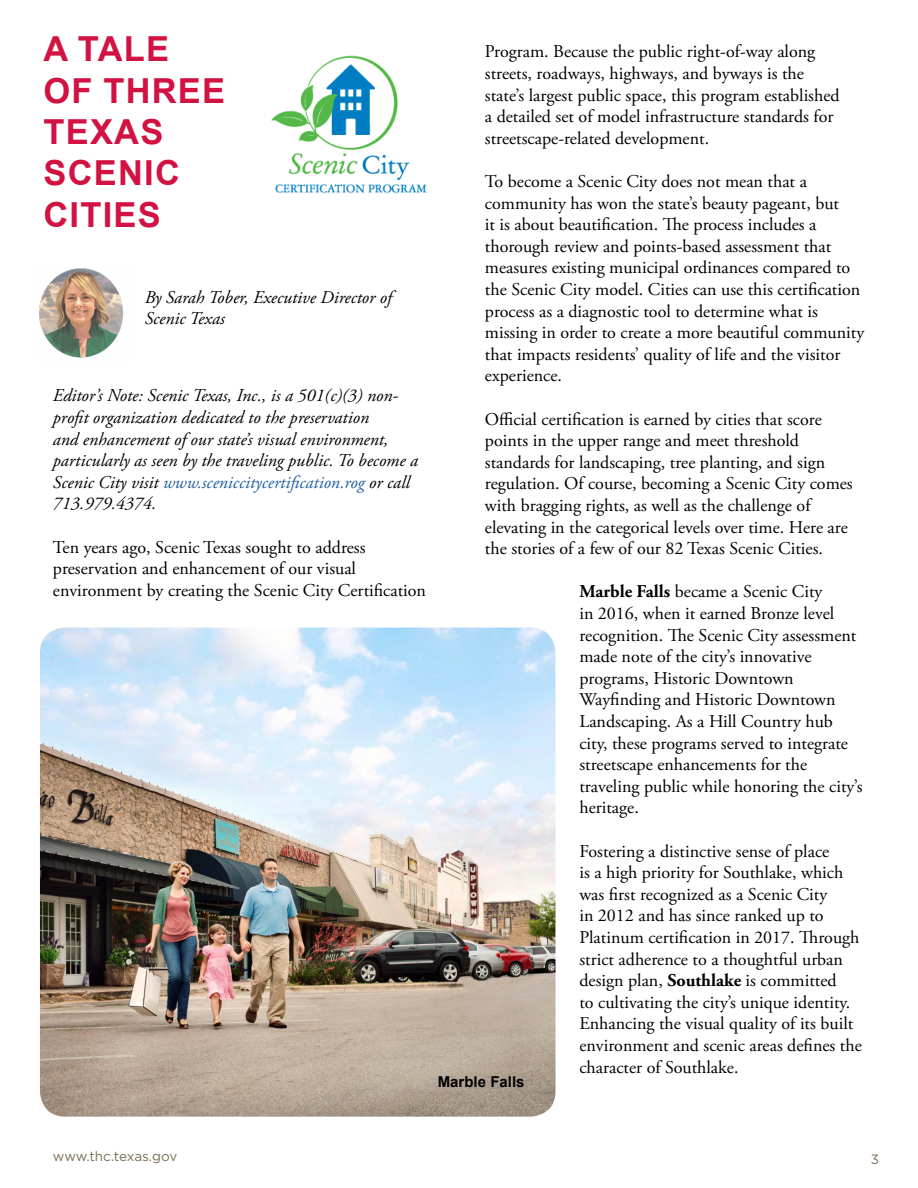
<style>
.page{position:relative;width:918px;height:1188px;background:#fff}
.page>*{position:absolute;margin:0;border:0;box-sizing:border-box;transform-origin:0 0}
.t1{font:700 34.5px/41.4px "Arial";letter-spacing:.035em;color:#d21242}
.t2{font:18px/21.6px "Adobe Garamond Pro";color:#000}
.t3{font:italic 18px/21.6px "Adobe Garamond Pro";color:#000}
.t4{font:700 15px "Arial";color:#000101}
.t5{font:13.5px "Gotham";letter-spacing:-.01em;color:#7c6a55}
.s1{color:#215e9e}
.s2{font-weight:700}
</style>
<div class="page">
<img style="left:39px;top:268px;width:85px;height:90px">
<img style="left:40px;top:628px;width:516px;height:489px">
<img style="left:271px;top:55px;width:156px;height:139px">
<h1 class="t1" style="left:44px;top:29px;width:183px">A TALE<br>OF THREE<br>TEXAS<br>SCENIC<br>CITIES</h1>
<p class="t3" style="left:145px;top:287px;width:249px">By Sarah Tober, Executive Director of<br>Scenic Texas</p>
<p class="t3" style="left:53px;top:385px;width:367px">Editor’s Note: Scenic Texas, Inc., is a 501(c)(3) non&shy;profit organization dedicated to the preservation<br>and enhancement of our state’s visual environment, particularly as seen by the traveling public. To become a Scenic City visit <span class="s1">www.sceniccitycertification.rog</span> or call 713.979.4374.</p>
<p class="t2" style="left:53px;top:537px;width:375px">Ten years ago, Scenic Texas sought to address preservation and enhancement of our visual environment by creating the Scenic City Certification</p>
<p class="t2" style="left:485px;top:42px;width:356px">Program. Because the public right-of-way along streets, roadways, highways, and byways is the state’s largest public space, this program established a detailed set of model infrastructure standards for streetscape-related development.</p>
<p class="t2" style="left:485px;top:171px;width:381px">To become a Scenic City does not mean that a community has won the state’s beauty pageant, but<br>it is about beautification. The process includes a thorough review and points-based assessment that measures existing municipal ordinances compared to the Scenic City model. Cities can use this certification process as a diagnostic tool to determine what is missing in order to create a more beautiful community that impacts residents’ quality of life and the visitor experience.</p>
<p class="t2" style="left:485px;top:409px;width:369px">Official certification is earned by cities that score points in the upper range and meet threshold standards for landscaping, tree planting, and sign regulation. Of course, becoming a Scenic City comes with bragging rights, as well as the challenge of elevating in the categorical levels over time. Here are the stories of a few of our 82 Texas Scenic Cities.</p>
<p class="t2" style="left:579px;top:582px;width:285px"><span class="s2">Marble Falls</span> became a Scenic City<br>in 2016, when it earned Bronze level recognition. The Scenic City assessment made note of the city’s innovative programs, Historic Downtown Wayfinding and Historic Downtown Landscaping. As a Hill Country hub city, these programs served to integrate streetscape enhancements for the traveling public while honoring the city’s heritage.</p>
<p class="t2" style="left:579px;top:841px;width:284px">Fostering a distinctive sense of place<br>is a high priority for Southlake, which was first recognized as a Scenic City<br>in 2012 and has since ranked up to Platinum certification in 2017. Through strict adherence to a thoughtful urban design plan, <span class="s2">Southlake</span> is committed<br>to cultivating the city’s unique identity.<br>Enhancing the visual quality of its built environment and scenic areas defines the character of Southlake.</p>
<p class="t4" style="left:438px;top:1071px;width:88px">Marble Falls</p>
<p class="t5" style="left:53px;top:1148px;width:126px">www.thc.texas.gov</p>
<p class="t5" style="left:871px;top:1151px;width:10px">3</p>
</div>
